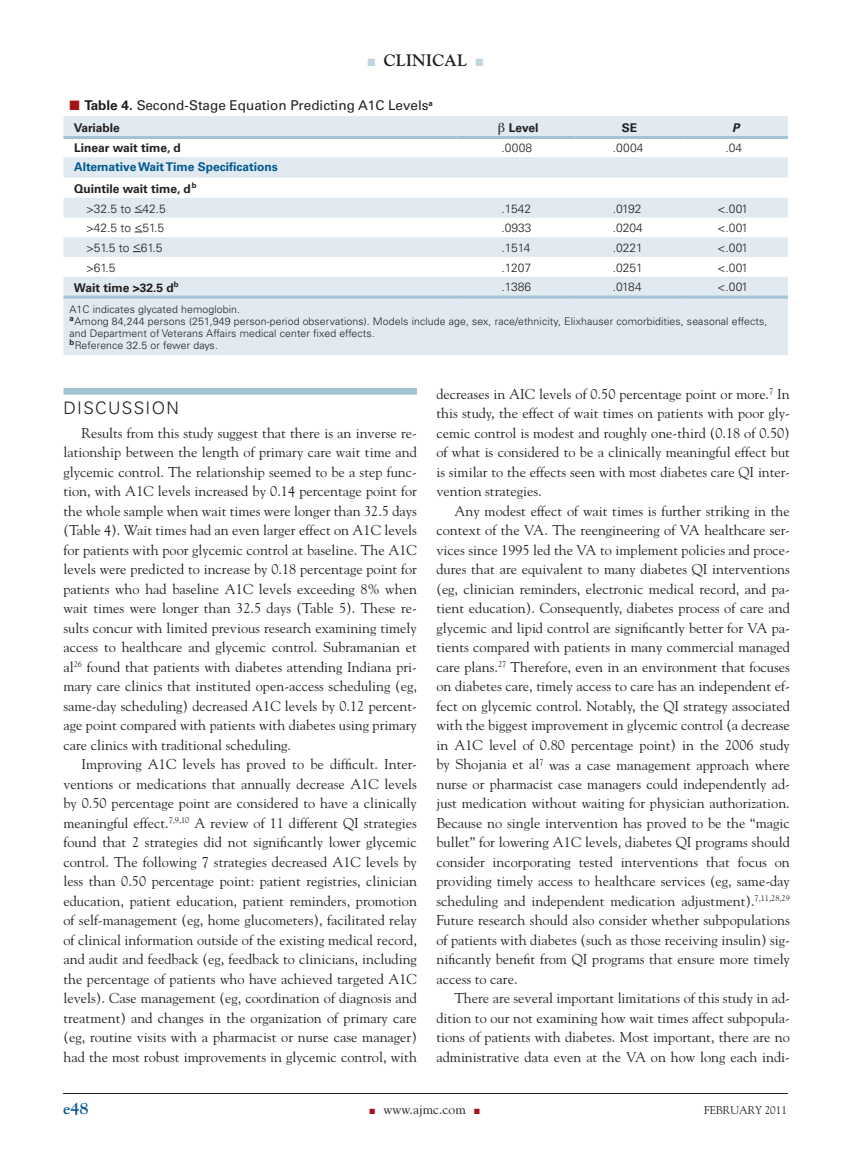
<style>
.page{position:relative;width:851px;height:1161px;background:#fff}
.page>*{position:absolute;margin:0;border:0;box-sizing:border-box;transform-origin:0 0}
.t1{font:300 17.25px "Univers";color:#231f20}
.t2{font:700 16.5px "Goudy";color:#231f20}
.t3{font:700 16.5px "Goudy";color:#00578f}
.t4{font:14.25px/19.5px "Goudy";color:#231f20;text-align:justify}
.t5{font:13.5px "Univers";color:#231f20}
.t6{font:13.5px "Goudy";color:#231f20}
.t7{font:300 12px "Univers";color:#231f20}
.t8{font:700 12px/21.5px "Univers";color:#00578f}
.t9{font:700 12px "Univers";color:#231f20}
.t10{font:italic 700 12px "Univers";color:#231f20}
.t11{font:11.25px "Goudy";color:#231f20}
.t12{font:300 10.5px/12px "Univers";letter-spacing:.01em;color:#231f20}
.t13{font:10.5px "Zapf Dingbats";color:#c2d6e1}
.s1{color:#c2d6e1}
.s2{color:#a61216}
.s3{font-weight:700}
.s4{color:#231f20}
</style>
<div class="page">
<hr style="left:63px;top:1093px;width:725px;height:1px;background:#231f20">
<div style="left:63px;top:388px;width:354px;height:7px;background:#a1c3d3"></div>
<svg style="left:63px;top:116px;width:725px;height:239px;fill:#e0eaf0"></svg>
<hr style="left:63px;top:296px;width:393px;height:3px;background:#a1c3d3">
<hr style="left:456px;top:296px;width:119px;height:3px;background:#a1c3d3">
<hr style="left:575px;top:296px;width:108px;height:3px;background:#a1c3d3">
<hr style="left:683px;top:296px;width:104px;height:3px;background:#a1c3d3">
<hr style="left:63px;top:136px;width:393px;height:3px;background:#a1c3d3">
<hr style="left:456px;top:136px;width:119px;height:3px;background:#a1c3d3">
<hr style="left:575px;top:136px;width:108px;height:3px;background:#a1c3d3">
<hr style="left:683px;top:136px;width:104px;height:3px;background:#a1c3d3">
<svg style="left:499px;top:122px;width:5px;height:12px"></svg>
<p class="t2" style="left:367px;top:51px;width:28px"><span class="s1">■</span> CLINICAL</p>
<p class="t13" style="left:475px;top:58px;width:9px">■</p>
<p class="t5" style="left:69px;top:97px;width:365px"><span class="s2">■</span> <span class="s3">Table 4.</span> Second-Stage Equation Predicting A1C Levels<sup>a</sup></p>
<p class="t9" style="left:74px;top:120px;width:47px">Variable</p>
<p class="t9" style="left:508px;top:120px;width:31px">Level</p>
<p class="t9" style="left:621px;top:120px;width:17px">SE</p>
<p class="t10" style="left:732px;top:120px;width:9px">P</p>
<p class="t9" style="left:74px;top:140px;width:108px">Linear wait time, d</p>
<p class="t7" style="left:501px;top:141px;width:32px">.0008</p>
<p class="t7" style="left:613px;top:141px;width:32px">.0004</p>
<p class="t7" style="left:725px;top:141px;width:18px">.04</p>
<p class="t8" style="left:74px;top:156px;width:205px">Alternative Wait Time Specifications<br><span class="s4">Quintile wait time, d</span><sup>b</sup></p>
<p class="t7" style="left:86px;top:201px;width:81px">&gt;32.5 to &lt;42.5</p>
<p class="t7" style="left:501px;top:201px;width:31px">.1542</p>
<p class="t7" style="left:613px;top:201px;width:30px">.0192</p>
<p class="t7" style="left:717px;top:201px;width:32px">&lt;.001</p>
<p class="t7" style="left:86px;top:221px;width:80px">&gt;42.5 to &lt;51.5</p>
<p class="t7" style="left:501px;top:221px;width:32px">.0933</p>
<p class="t7" style="left:613px;top:221px;width:32px">.0204</p>
<p class="t7" style="left:717px;top:221px;width:32px">&lt;.001</p>
<p class="t7" style="left:86px;top:240px;width:78px">&gt;51.5 to &lt;61.5</p>
<p class="t7" style="left:501px;top:240px;width:30px">.1514</p>
<p class="t7" style="left:613px;top:240px;width:32px">.0221</p>
<p class="t7" style="left:717px;top:240px;width:32px">&lt;.001</p>
<p class="t7" style="left:86px;top:260px;width:31px">&gt;61.5</p>
<p class="t7" style="left:501px;top:260px;width:31px">.1207</p>
<p class="t7" style="left:613px;top:260px;width:32px">.0251</p>
<p class="t7" style="left:717px;top:260px;width:32px">&lt;.001</p>
<p class="t9" style="left:74px;top:281px;width:106px">Wait time &gt;32.5 d<sup>b</sup></p>
<p class="t7" style="left:501px;top:280px;width:31px">.1386</p>
<p class="t7" style="left:613px;top:280px;width:30px">.0184</p>
<p class="t7" style="left:717px;top:280px;width:32px">&lt;.001</p>
<p class="t12" style="left:69px;top:303px;width:699px">A1C indicates glycated hemoglobin.<br><sup>a</sup>Among 84,244 persons (251,949 person-period observations). Models include age, sex, race/ethnicity, E lixhauser comorbidities, seasonal effects, and Department of Veterans Affairs medical center fixed effects.<br><sup>b</sup>Reference 32.5 or fewer days.</p>
<p class="t1" style="left:63px;top:398px;width:24px">Disc</p>
<p class="t1" style="left:108px;top:398px;width:69px">ussion</p>
<p class="t4" style="left:63px;top:423px;width:355px;text-indent:18px">Results from this study suggest that there is an inverse re&shy;lationship between the length of primary care wait time and glycemic control. The relationship seemed to be a step func&shy;tion, with A1C levels increased by 0.14 percentage point for the whole sample when wait times were longer than 32.5 days (Table 4). Wait times had an even larger effect on A1C levels for patients with poor glycemic control at baseline. The A1C levels were predicted to increase by 0.18 percentage point for patients who had baseline A1C levels exceeding 8% when wait times were longer than 32.5 days (Table 5). These re&shy;sults concur with limited previous research examining timely access to healthcare and glycemic control. Subramanian et al<sup>26</sup> found that patients with diabetes attending Indiana pri&shy;mary care clinics that instituted open-access scheduling (eg, same-day scheduling) decreased A1C levels by 0.12 percent&shy;age point compared with patients with diabetes using primary care clinics with traditional scheduling.</p>
<p class="t4" style="left:63px;top:755px;width:355px;text-indent:18px">Improving A1C levels has proved to be difficult. Inter&shy;ventions or medications that annually decrease A1C levels by 0.50 percentage point are considered to have a clinically meaningful effect.<sup>7,9,10</sup> A review of 11 different QI strategies found that 2 strategies did not significantly lower glycemic control. The following 7 strategies decreased A1C levels by less than 0.50 percentage point: patient registries, clinician education, patient education, patient reminders, promotion of self-management (eg, home glucometers), facilitated relay of clinical information outside of the existing medical record, and audit and feedback (eg, feedback to clinicians, including the percentage of patients who have achieved targeted A1C levels). Case management (eg, coordination of diagnosis and treatment) and changes in the organization of primary care (eg, routine visits with a pharmacist or nurse case manager) had the most robust improvements in glycemic control, with</p>
<p class="t4" style="left:436px;top:384px;width:355px">decreases in AIC levels of 0.50 percentage point or more.<sup>7</sup> In this study, the effect of wait times on patients with poor gly&shy;cemic control is modest and roughly one-third (0.18 of 0.50) of what is considered to be a clinically meaningful effect but is similar to the effects seen with most diabetes care QI inter&shy;vention strategies.</p>
<p class="t4" style="left:436px;top:501px;width:355px;text-indent:18px">Any modest effect of wait times is further striking in the context of the VA. The reengineering of VA healthcare ser&shy;vices since 1995 led the VA to implement policies and proce&shy;dures that are equivalent to many diabetes QI interventions (eg, clinician reminders, electronic medical record, and pa&shy;tient education). Consequently, diabetes process of care and glycemic and lipid control are significantly better for VA pa&shy;tients compared with patients in many commercial managed care plans.<sup>27</sup> Therefore, even in an environment that focuses on diabetes care, timely access to care has an independent ef&shy;fect on glycemic control. Notably, the QI strategy associated with the biggest improvement in glycemic control (a decrease in A1C level of 0.80 percentage point) in the 2006 study by Shojania et al<sup>7</sup> was a case management approach where nurse or pharmacist case managers could independently ad&shy;just medication without waiting for physician authorization.<br>Because no single intervention has proved to be the “magic bullet” for lowering A1C levels, diabetes QI programs should consider incorporating tested interventions that focus on providing timely access to healthcare services (eg, same-day scheduling and independent medication adjustment).<sup>7,11,28,29<br></sup>Future research should also consider whether subpopulations of patients with diabetes (such as those receiving insulin) sig&shy;nificantly benefit from QI programs that ensure more timely access to care.</p>
<p class="t4" style="left:436px;top:989px;width:355px;text-indent:18px">There are several important limitations of this study in ad&shy;dition to our not examining how wait times affect subpopula&shy;tions of patients with diabetes. Most important, there are no administrative data even at the VA on how long each indi-</p>
<p class="t3" style="left:63px;top:1099px;width:27px">e48</p>
<p class="t6" style="left:369px;top:1101px;width:112px"><span class="s2">■</span> www.ajmc.com <span class="s2">■</span></p>
<p class="t11" style="left:704px;top:1104px;width:28px">februar</p>
<p class="t11" style="left:755px;top:1104px;width:34px">y 2011</p>
</div>
